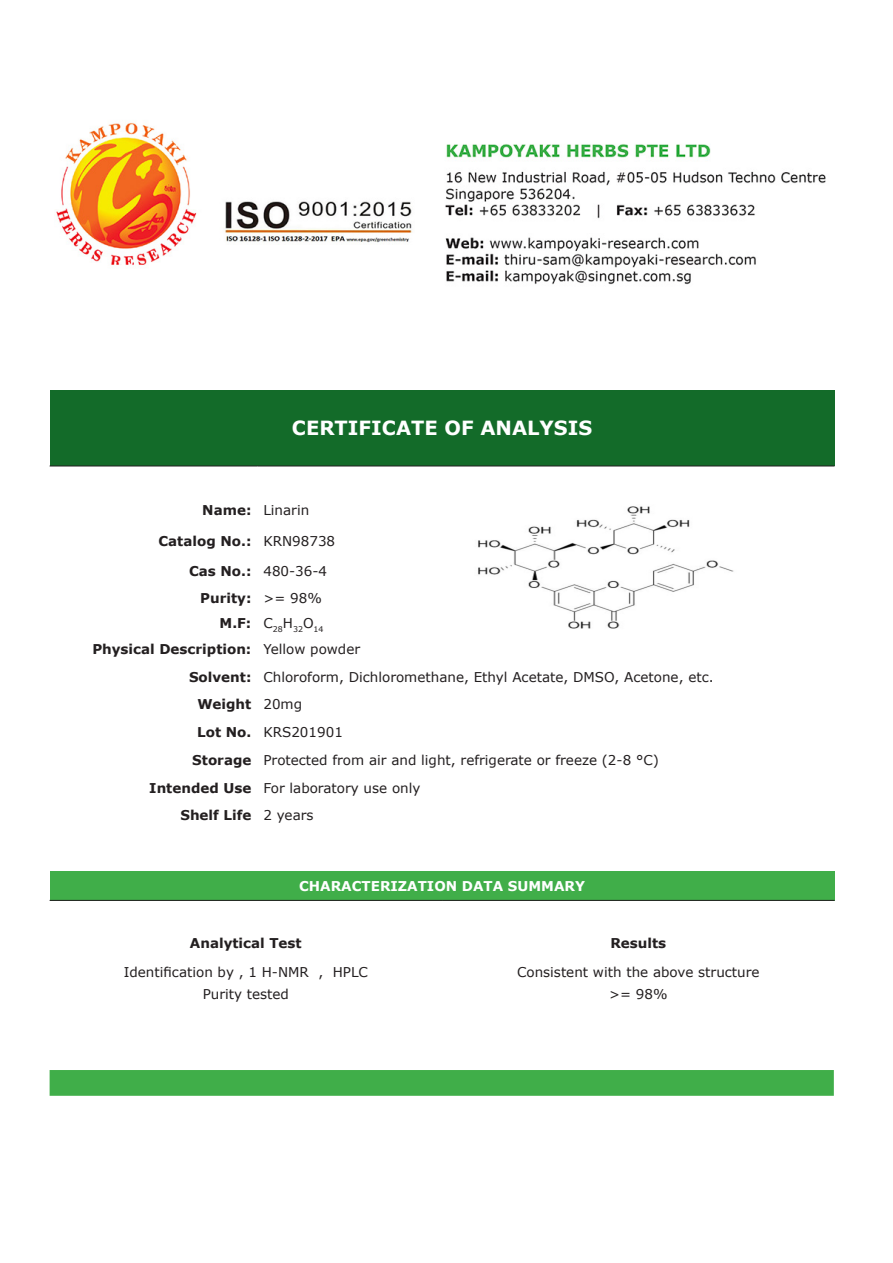
<style>
.page{position:relative;width:893px;height:1263px;background:#fff}
.page>*{position:absolute;margin:0;border:0;box-sizing:border-box;transform-origin:0 0}
.t1{font:700 19.5px "Verdana";color:#fff}
.t2{font:13.5px "Verdana";color:#231f20}
.t3{font:700 13.5px "Verdana";color:#231f20}
.t4{font:700 13.5px "Verdana";color:#fff}
.t5{font:7.8px "Verdana";color:#231f20}
</style>
<div class="page">
<img style="left:56px;top:122px;width:770px;height:163px">
<div style="left:50px;top:390px;width:785px;height:76px;background:#136b29"></div>
<hr style="left:50px;top:466px;width:207px;height:1px;background:#231f20">
<hr style="left:257px;top:466px;width:209px;height:1px;background:#231f20">
<hr style="left:466px;top:466px;width:369px;height:1px;background:#231f20">
<img style="left:478px;top:506px;width:256px;height:123px">
<div style="left:50px;top:871px;width:785px;height:29px;background:#40ae49"></div>
<hr style="left:50px;top:900px;width:392px;height:1px;background:#231f20">
<hr style="left:442px;top:900px;width:393px;height:1px;background:#231f20">
<div style="left:50px;top:1070px;width:784px;height:26px;background:#40ae49"></div>
<p class="t1" style="left:292px;top:416px;width:302px">CERTIFICATE OF ANALYSIS</p>
<p class="t3" style="left:202px;top:502px;width:51px">Name:</p>
<p class="t2" style="left:263px;top:502px;width:47px">Linarin</p>
<p class="t3" style="left:159px;top:532px;width:94px">Catalog No.:</p>
<p class="t2" style="left:263px;top:532px;width:73px">KRN98738</p>
<p class="t3" style="left:189px;top:563px;width:64px">Cas No.:</p>
<p class="t2" style="left:263px;top:563px;width:65px">480-36-4</p>
<p class="t3" style="left:200px;top:589px;width:53px">Purity:</p>
<p class="t2" style="left:263px;top:589px;width:60px">&gt;= 98%</p>
<p class="t3" style="left:220px;top:614px;width:33px">M.F:</p>
<p class="t5" style="left:263px;top:624px;width:62px"><sup>C</sup>28<sup>H</sup>32<sup>O</sup>14</p>
<p class="t3" style="left:92px;top:640px;width:161px">Physical Description:</p>
<p class="t2" style="left:263px;top:641px;width:98px">Yellow powder</p>
<p class="t3" style="left:189px;top:668px;width:64px">Solvent:</p>
<p class="t2" style="left:263px;top:668px;width:452px">Chloroform, Dichloromethane, Ethyl Acetate, DMSO, Acetone, etc.</p>
<p class="t3" style="left:197px;top:696px;width:56px">Weight</p>
<p class="t2" style="left:263px;top:696px;width:40px">20mg</p>
<p class="t3" style="left:197px;top:723px;width:56px">Lot No.</p>
<p class="t2" style="left:263px;top:724px;width:81px">KRS201901</p>
<p class="t3" style="left:192px;top:752px;width:61px">Storage</p>
<p class="t2" style="left:263px;top:752px;width:397px">Protected from air and light, refrigerate or freeze (2-8 °C)</p>
<p class="t3" style="left:149px;top:779px;width:104px">Intended Use</p>
<p class="t2" style="left:263px;top:779px;width:159px">For laboratory use only</p>
<p class="t3" style="left:180px;top:806px;width:72px">Shelf Life</p>
<p class="t2" style="left:263px;top:806px;width:52px">2 years</p>
<p class="t4" style="left:299px;top:877px;width:287px">CHARACTERIZATION DATA SUMMARY</p>
<p class="t3" style="left:190px;top:934px;width:113px">Analytical Test</p>
<p class="t3" style="left:610px;top:934px;width:57px">Results</p>
<p class="t2" style="left:124px;top:963px;width:246px">Identification by , 1 H-NMR , HPLC</p>
<p class="t2" style="left:517px;top:963px;width:244px">Consistent with the above structure</p>
<p class="t2" style="left:203px;top:986px;width:88px">Purity tested</p>
<p class="t2" style="left:609px;top:986px;width:60px">&gt;= 98%</p>
</div>
